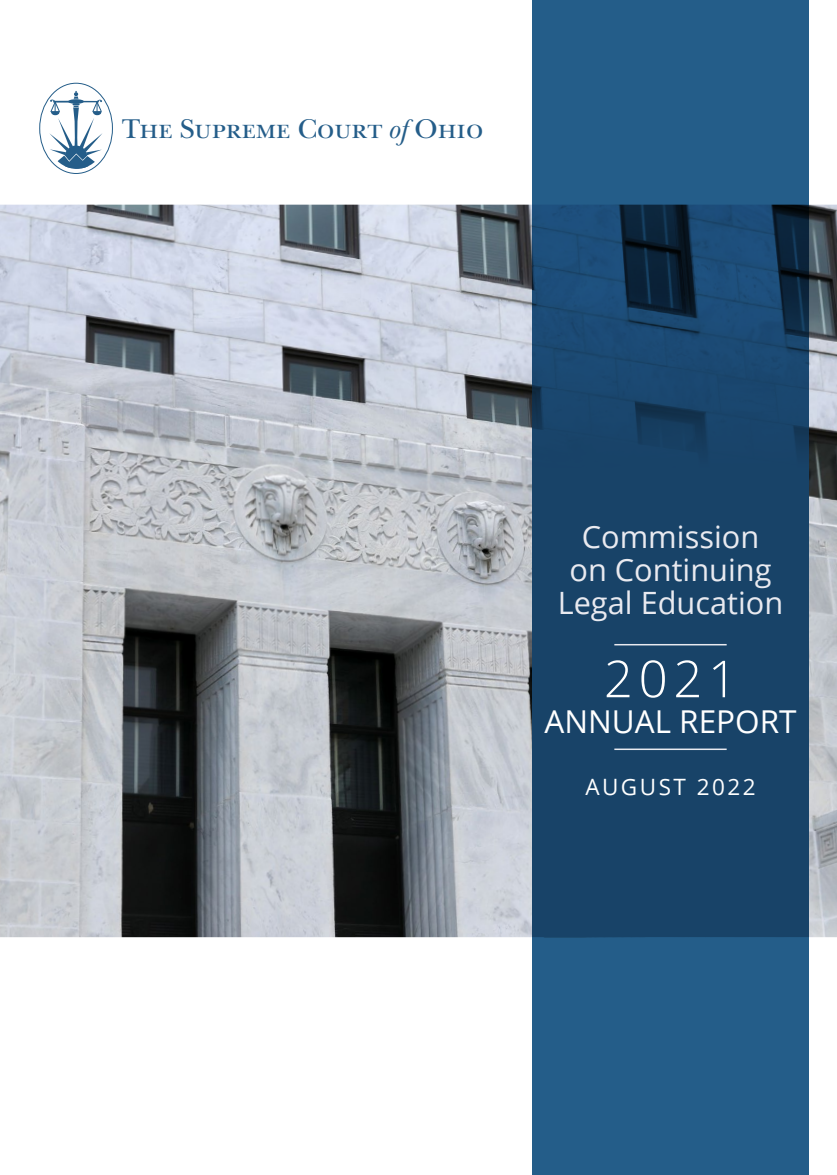
<style>
.page{position:relative;width:837px;height:1175px;background:#fff}
.page>*{position:absolute;margin:0;border:0;box-sizing:border-box;transform-origin:0 0}
.Paragraph_Style_1{font:300 51px "Open Sans";color:#fff}
.Paragraph_Style_1-2{font:31.5px "Open Sans";color:#fff}
.Paragraph_Style_1-3{font:30.75px/33px "Open Sans";color:#e9eaf0;text-align:center}
.t1{font:28.35px "New Baskerville Std";color:#245d89}
.Paragraph_Style_1-4{font:22.5px "Open Sans";letter-spacing:.11em;color:#fff}
.s1{font-style:italic}
</style>
<div class="page">
<img style="left:0;top:205px;width:837px;height:732px">
<svg style="left:532px;top:0;width:277px;height:1174px;background:#1c4c74"></svg>
<svg style="left:49px;top:91px;width:54px;height:78px"></svg>
<div style="left:39px;top:83px;width:74px;height:91px;border:1px solid #245d89;border-radius:50%"></div>
<hr style="left:614px;top:644px;width:113px;height:1px;background:#e9eaf0">
<hr style="left:614px;top:748px;width:113px;height:2px;background:#e9eaf0">
<p class="t1" style="left:122px;top:113px;width:363px">The Supreme Court <span class="s1">of</span> Ohio</p>
<p class="Paragraph_Style_1-3" style="left:558px;top:519px;width:227px">Commission<br>on Continuing<br>Legal Education</p>
<p class="Paragraph_Style_1" style="left:604px;top:644px;width:135px">2021</p>
<p class="Paragraph_Style_1-2" style="left:544px;top:700px;width:254px">ANNUAL REPORT</p>
<p class="Paragraph_Style_1-4" style="left:585px;top:771px;width:172px">AUGUST 2022</p>
</div>
